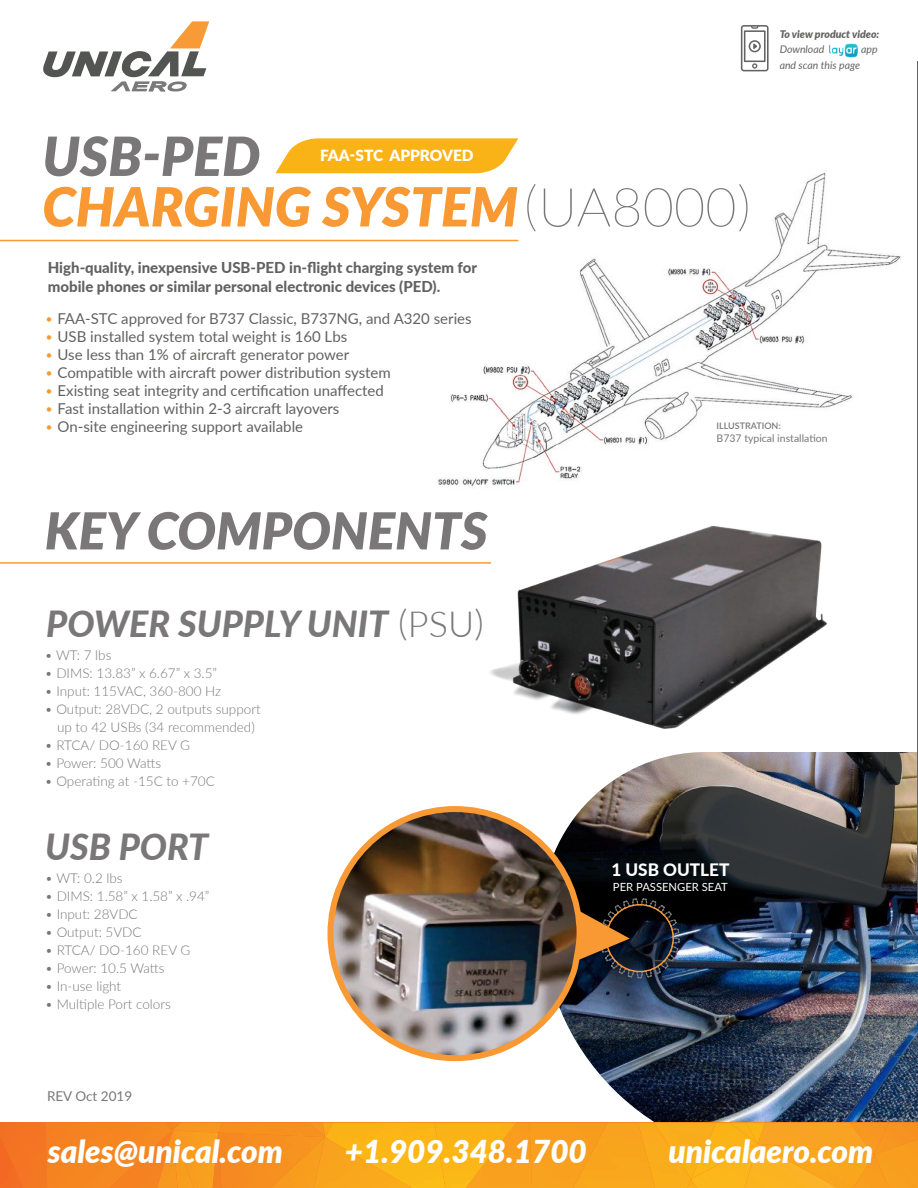
<style>
.page{position:relative;width:918px;height:1188px;background:#fff}
.page>*{position:absolute;margin:0;border:0;box-sizing:border-box;transform-origin:0 0}
.t1{font:italic 900 54px "Lato";color:#f89934}
.t2{font:italic 900 54px "Lato";color:#797778}
.t3{font:italic 900 51px "Lato";color:#797778}
.t4{font:italic 800 36px "Lato";color:#797778}
.t5{font:italic 900 31.5px "Lato";color:#fff}
.t6{font:800 17.1px "Lato";color:#fff}
.t7{font:900 15.45px "Lato";color:#fff}
.t8{font:15px "Lato";color:#606160}
.t9{font:800 15px/19.5px "Lato";color:#606160}
.t10{font:15px "Lato";color:#636362}
.t11{font:300 13.5px/18px "Lato";color:#797778;text-align:center}
.t12{font:13.5px "Lato";color:#797778}
.t13{font:11.25px "Lato";color:#fff}
.t14{font:italic 10.5px "Lato";color:#636362}
.t15{font:10.5px "Lato";color:#797778}
.t16{font:italic 900 10.5px "Lato";color:#636362}
.t17{font:600 9px "Lato";color:#797778}
.s1{font-weight:100;font-style:normal;color:#797778}
.s2{font-weight:300;color:#f89934}
.s3{color:#606160}
.s4{font-weight:300;font-style:normal}
</style>
<div class="page">
<img style="left:418px;top:172px;width:483px;height:317px">
<svg style="left:43px;top:21px;width:166px;height:71px"></svg>
<svg style="left:741px;top:25px;width:28px;height:46px"></svg>
<img style="left:829px;top:43px;width:29px;height:15px">
<hr style="left:0;top:240px;width:518px;height:1px;background:#f89934">
<hr style="left:0;top:562px;width:491px;height:2px;background:#f89934">
<img style="left:480px;top:525px;width:348px;height:204px">
<img style="left:586px;top:752px;width:332px;height:370px">
<img style="left:586px;top:752px;width:316px;height:156px">
<img style="left:586px;top:898px;width:94px;height:80px">
<svg style="left:275px;top:138px;width:243px;height:35px"></svg>
<img style="left:516px;top:1122px;width:14px;height:66px">
<div style="left:530px;top:1122px;width:43px;height:66px;background:#f8a01f"></div>
<img style="left:5px;top:1122px;width:159px;height:66px">
<img style="left:758px;top:1122px;width:160px;height:22px">
<img style="left:697px;top:1144px;width:177px;height:44px">
<svg style="left:164px;top:1122px;width:8px;height:8px"></svg>
<div style="left:109px;top:1130px;width:48px;height:58px;background:#f58621"></div>
<img style="left:445px;top:1122px;width:71px;height:66px">
<img style="left:325px;top:1122px;width:120px;height:66px">
<div style="left:691px;top:1122px;width:67px;height:57px;background:#fbb317"></div>
<img style="left:5px;top:1136px;width:19px;height:52px">
<img style="left:0;top:1122px;width:5px;height:66px">
<img style="left:874px;top:1139px;width:44px;height:49px">
<img style="left:853px;top:1155px;width:36px;height:33px">
<div style="left:655px;top:1122px;width:36px;height:66px;background:#faae1b"></div>
<img style="left:573px;top:1122px;width:82px;height:66px">
<img style="left:325px;top:1122px;width:9px;height:15px">
<img style="left:157px;top:1130px;width:15px;height:58px">
<img style="left:172px;top:1122px;width:46px;height:8px">
<img style="left:218px;top:1122px;width:107px;height:11px">
<div style="left:172px;top:1130px;width:46px;height:58px;background:#f89d1f"></div>
<img style="left:221px;top:1133px;width:104px;height:55px">
<img style="left:213px;top:1133px;width:8px;height:55px">
<img style="left:745px;top:1144px;width:93px;height:44px">
<svg style="left:688px;top:1179px;width:9px;height:9px"></svg>
<img style="left:327px;top:804px;width:259px;height:258px">
<hr style="left:917px;top:62px;width:1px;height:841px;background:#606160">
<h1 class="t2" style="left:42px;top:116px;width:220px">USB-PED</h1>
<p class="t7" style="left:320px;top:144px;width:155px">FAA-STC APPROVED</p>
<h1 class="t1" style="left:42px;top:166px;width:710px">CHARGING SYSTEM<span class="s1">(UA8000)</span></h1>
<p class="t16" style="left:780px;top:26px;width:101px">To view product video:</p>
<p class="t14" style="left:780px;top:42px;width:46px">Download</p>
<p class="t14" style="left:861px;top:42px;width:18px">app</p>
<p class="t14" style="left:780px;top:58px;width:82px">and scan this page</p>
<p class="t9" style="left:48px;top:257px;width:431px">High-quality, inexpensive USB-PED in-flight charging system for mobile phones or similar personal electronic devices (PED).</p>
<p class="t10" style="left:45px;top:308px;width:428px"><span class="s2">•</span> FAA-STC approved for B737 Classic, B737NG, and A320 series</p>
<p class="t8" style="left:45px;top:326px;width:304px"><span class="s2">•</span> USB installed system total weight is 160 Lbs</p>
<p class="t10" style="left:45px;top:344px;width:306px"><span class="s2">•</span> <span class="s3">Use less than 1%</span> of aircraft generator power</p>
<p class="t8" style="left:45px;top:362px;width:348px"><span class="s2">•</span> Compatible with aircraft power distribution system</p>
<p class="t8" style="left:45px;top:380px;width:341px"><span class="s2">•</span> Existing seat integrity and certification unaffected</p>
<p class="t8" style="left:45px;top:398px;width:296px"><span class="s2">•</span> Fast installation within 2-3 aircraft layovers</p>
<p class="t8" style="left:45px;top:416px;width:260px"><span class="s2">•</span> On-site engineering support available</p>
<h2 class="t3" style="left:45px;top:493px;width:444px">KEY COMPONENTS</h2>
<h3 class="t4" style="left:46px;top:597px;width:439px">POWER SUPPLY UNIT <span class="s4">(PSU)</span></h3>
<p class="t11" style="left:45px;top:646px;width:68px">• WT: 7 lbs</p>
<p class="t11" style="left:45px;top:664px;width:174px">• DIMS: 13.83” x 6.67” x 3.5”</p>
<p class="t11" style="left:45px;top:682px;width:178px">• Input: 115VAC, 360-800 Hz</p>
<p class="t11" style="left:45px;top:700px;width:217px">• Output: 28VDC, 2 outputs support up to 42 USBs (34 recommended)</p>
<p class="t11" style="left:45px;top:736px;width:147px">• RTCA/ DO-160 REV G</p>
<p class="t11" style="left:45px;top:754px;width:118px">• Power: 500 Watts</p>
<p class="t11" style="left:45px;top:772px;width:171px">• Operating at -15C to +70C</p>
<h3 class="t4" style="left:45px;top:820px;width:165px">USB PORT</h3>
<p class="t11" style="left:45px;top:869px;width:79px">• WT: 0.2 lbs</p>
<p class="t11" style="left:45px;top:887px;width:166px">• DIMS: 1.58” x 1.58” x .94”</p>
<p class="t11" style="left:45px;top:905px;width:94px">• Input: 28VDC</p>
<p class="t11" style="left:45px;top:923px;width:98px">• Output: 5VDC</p>
<p class="t11" style="left:45px;top:941px;width:147px">• RTCA/ DO-160 REV G</p>
<p class="t11" style="left:45px;top:959px;width:121px">• Power: 10.5 Watts</p>
<p class="t11" style="left:45px;top:977px;width:77px">• In-use light</p>
<p class="t11" style="left:45px;top:995px;width:127px">• Multiple Port colors</p>
<p class="t12" style="left:47px;top:1086px;width:87px">REV Oct 2019</p>
<p class="t17" style="left:717px;top:419px;width:66px">ILLUSTRATION:</p>
<p class="t15" style="left:717px;top:430px;width:113px">B737 typical installation</p>
<p class="t6" style="left:611px;top:857px;width:119px">1 USB OUTLET</p>
<p class="t13" style="left:613px;top:879px;width:116px">PER PASSENGER SEAT</p>
<h3 class="t5" style="left:48px;top:1128px;width:237px">sales@unical.com</h3>
<h3 class="t5" style="left:345px;top:1128px;width:244px">+1.909.348.1700</h3>
<h3 class="t5" style="left:668px;top:1128px;width:206px">unicalaero.com</h3>
</div>
